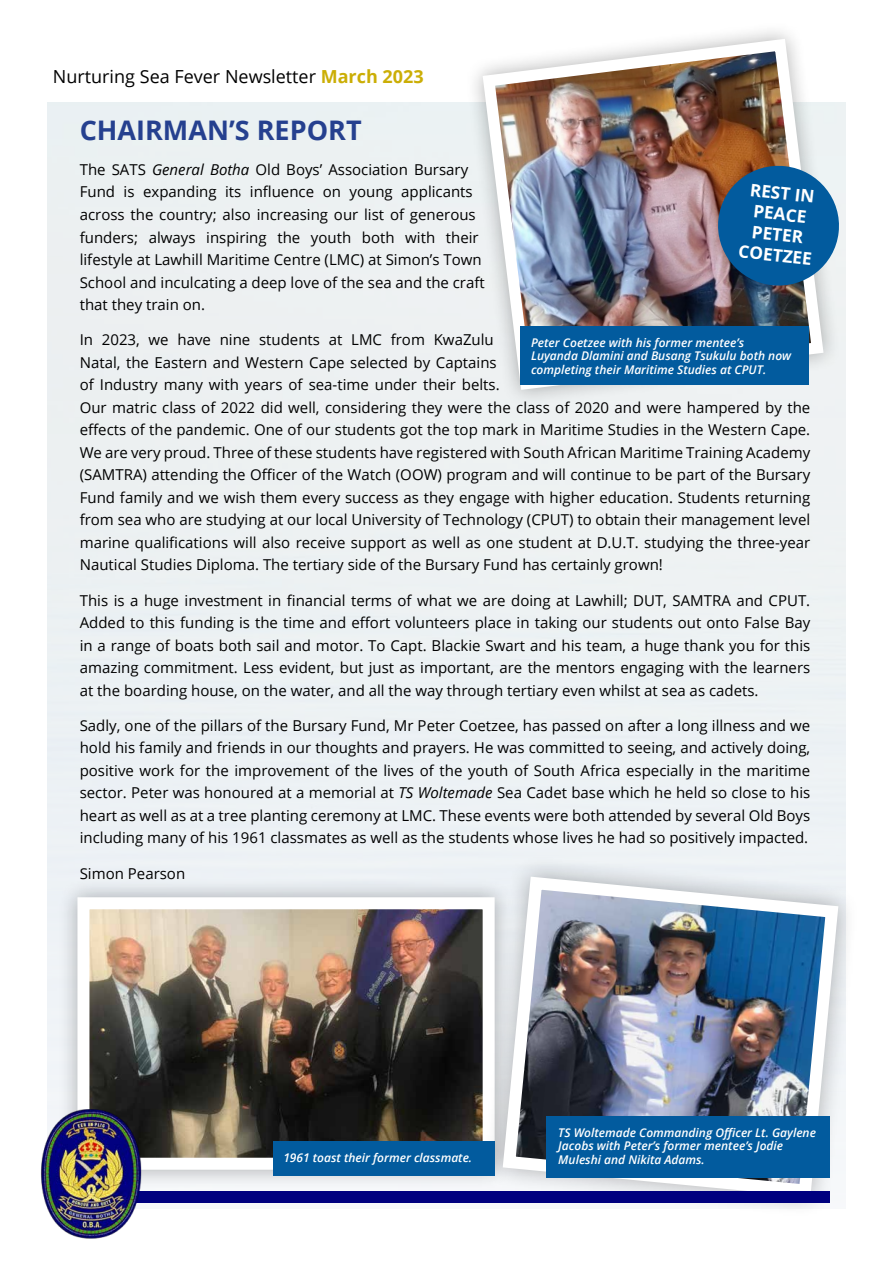
<style>
.page{position:relative;width:893px;height:1263px;background:#fff}
.page>*{position:absolute;margin:0;border:0;box-sizing:border-box;transform-origin:0 0}
.t1{font:700 27px "Open Sans";color:#25408f}
.t2{font:18px "Open Sans";color:#000}
.t3{font:700 17.25px/20.7px "Open Sans";color:#fff;text-align:center}
.t4{font:15px/22.5px "Open Sans";color:#000}
.t5{font:italic 600 12px/13.5px "Open Sans";color:#fff}
.s1{font-weight:700;color:#cbae06}
.s2{font-style:italic}
</style>
<div class="page">
<div style="left:47px;top:102px;width:798px;height:1090px;background:#edf1f3"></div>
<div style="left:465px;top:21px;width:376px;height:386px;background:#000;opacity:.3"></div>
<img style="left:476px;top:33px;width:354px;height:363px">
<div style="left:58px;top:877px;width:457px;height:313px;background:#000;opacity:.3"></div>
<img style="left:90px;top:910px;width:391px;height:247px">
<div style="left:77px;top:897px;width:418px;height:273px;border:12px solid #fff"></div>
<div style="left:481px;top:855px;width:378px;height:363px;background:#000;opacity:.3"></div>
<img style="left:496px;top:870px;width:349px;height:333px">
<div style="left:520px;top:326px;width:289px;height:58px;background:#025b9e"></div>
<svg style="left:715px;top:162px;width:127px;height:127px;background:#376f9c"></svg>
<div style="left:274px;top:1142px;width:221px;height:34px;background:#025b9e"></div>
<div style="left:546px;top:1116px;width:283px;height:62px;background:#025b9e"></div>
<div style="left:115px;top:1192px;width:714px;height:11px;background:#00007f"></div>
<img style="left:41px;top:1104px;width:103px;height:134px">
<p class="t2" style="left:53px;top:64px;width:372px">Nurturing Sea Fever Newsletter <span class="s1">March 2023</span></p>
<h1 class="t1" style="left:80px;top:111px;width:283px">CHAIRMAN’S REPORT</h1>
<p class="t4" style="left:80px;top:158px;width:407px">The SATS <span class="s2">General Botha</span> Old Boys’ Association Bursary Fund is expanding its influence on young applicants across the country; also increasing our list of generous funders; always inspiring the youth both with their lifestyle at Lawhill Maritime Centre (LMC) at Simon’s Town School and inculcating a deep love of the sea and the craft that they train on.</p>
<p class="t4" style="left:80px;top:328px;width:732px">In 2023, we have nine students at LMC from KwaZulu<br>Natal, the Eastern and Western Cape selected by Captains<br>of Industry many with years of sea-time under their belts.<br>Our matric class of 2022 did well, considering they were the class of 2020 and were hampered by the effects of the pandemic. One of our students got the top mark in Maritime Studies in the Western Cape.<br>We are very proud. Three of these students have registered with South African Maritime Training Academy (SAMTRA) attending the Officer of the Watch (OOW) program and will continue to be part of the Bursary Fund family and we wish them every success as they engage with higher education. Students returning from sea who are studying at our local University of Technology (CPUT) to obtain their management level marine qualifications will also receive support as well as one student at D.U.T. studying the three-year Nautical Studies Diploma. The tertiary side of the Bursary Fund has certainly grown!</p>
<p class="t4" style="left:80px;top:588px;width:732px;text-align:justify">This is a huge investment in financial terms of what we are doing at Lawhill; DUT, SAMTRA and CPUT.<br>Added to this funding is the time and effort volunteers place in taking our students out onto False Bay in a range of boats both sail and motor. To Capt. Blackie Swart and his team, a huge thank you for this amazing commitment. Less evident, but just as important, are the mentors engaging with the learners at the boarding house, on the water, and all the way through tertiary even whilst at sea as cadets.</p>
<p class="t4" style="left:80px;top:714px;width:732px;text-align:justify">Sadly, one of the pillars of the Bursary Fund, Mr Peter Coetzee, has passed on after a long illness and we hold his family and friends in our thoughts and prayers. He was committed to seeing, and actively doing, positive work for the improvement of the lives of the youth of South Africa especially in the maritime sector. Peter was honoured at a memorial at <span class="s2">TS Woltemade</span> Sea Cadet base which he held so close to his heart as well as at a tree planting ceremony at LMC. These events were both attended by several Old Boys including many of his 1961 classmates as well as the students whose lives he had so positively impacted.</p>
<p class="t4" style="left:80px;top:861px;width:107px">Simon Pearson</p>
<p class="t3" style="left:747px;top:178px;width:75px;rotate:7deg">REST IN<br>PEACE<br>PETER<br>COETZEE</p>
<p class="t5" style="left:531px;top:335px;width:262px">Peter Coetzee with his former mentee’s<br>Luyanda Dlamini and Busang Tsukulu both now completing their Maritime Studies at CPUT.</p>
<p class="t5" style="left:283px;top:1151px;width:190px">1961 toast their former classmate.</p>
<p class="t5" style="left:558px;top:1125px;width:259px">TS Woltemade Commanding Officer Lt. Gaylene<br>Jacobs with Peter’s former mentee’s Jodie<br>Muleshi and Nikita Adams.</p>
</div>
